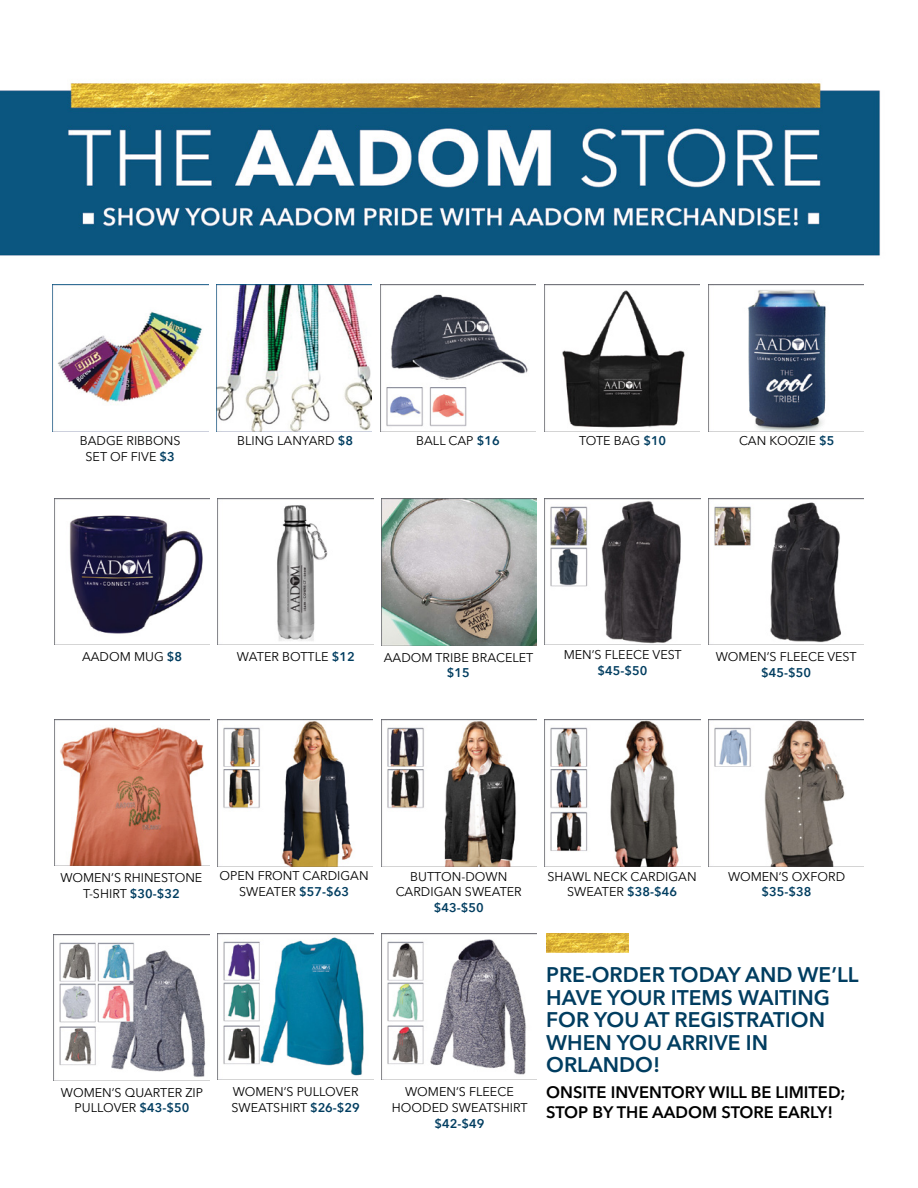
<style>
.page{position:relative;width:918px;height:1188px;background:#fff}
.page>*{position:absolute;margin:0;border:0;box-sizing:border-box;transform-origin:0 0}
.t1{font:600 21px/22.5px "Avenir Next LT Pro";color:#003d60}
.t2{font:600 16.5px/19.5px "Avenir Next LT Pro";color:#000}
.t3{font:12.6px/15.8px "Avenir Next LT Pro";color:#000;text-align:center}
.t4{font:600 12.6px "Avenir Next LT Pro";color:#003d60}
.s1{font-weight:600;color:#003d60}
</style>
<div class="page">
<img style="left:0;top:83px;width:880px;height:173px">
<img style="left:380px;top:285px;width:156px;height:146px">
<img style="left:544px;top:285px;width:156px;height:146px">
<img style="left:708px;top:285px;width:156px;height:146px">
<img style="left:708px;top:720px;width:156px;height:146px">
<img style="left:54px;top:719px;width:156px;height:147px">
<img style="left:381px;top:934px;width:156px;height:146px">
<img style="left:708px;top:498px;width:156px;height:147px">
<img style="left:545px;top:498px;width:156px;height:147px">
<img style="left:217px;top:720px;width:156px;height:146px">
<img style="left:381px;top:720px;width:156px;height:146px">
<img style="left:218px;top:934px;width:155px;height:146px">
<img style="left:545px;top:720px;width:155px;height:146px">
<img style="left:53px;top:285px;width:155px;height:145px">
<img style="left:216px;top:285px;width:156px;height:146px">
<img style="left:546px;top:934px;width:83px;height:18px">
<img style="left:54px;top:934px;width:155px;height:145px">
<img style="left:54px;top:498px;width:156px;height:147px">
<img style="left:218px;top:498px;width:155px;height:147px">
<img style="left:381px;top:499px;width:156px;height:146px">
<p class="t3" style="left:80px;top:433px;width:102px">BADGE RIBBONS<br>SET OF FIVE <span class="s1">$3</span></p>
<p class="t3" style="left:237px;top:433px;width:118px">BLING LANYARD <span class="s1">$8</span></p>
<p class="t3" style="left:416px;top:433px;width:85px">BALL CAP <span class="s1">$16</span></p>
<p class="t3" style="left:579px;top:433px;width:89px">TOTE BAG <span class="s1">$10</span></p>
<p class="t3" style="left:739px;top:433px;width:97px">CAN KOOZIE <span class="s1">$5</span></p>
<p class="t3" style="left:82px;top:648px;width:102px">AADOM MUG <span class="s1">$8</span></p>
<p class="t3" style="left:237px;top:649px;width:119px">WATER BOTTLE <span class="s1">$12</span></p>
<p class="t3" style="left:384px;top:649px;width:151px">AADOM TRIBE BRACELET</p>
<p class="t4" style="left:447px;top:665px;width:24px">$15</p>
<p class="t3" style="left:564px;top:647px;width:120px">MEN’S FLEECE VEST</p>
<p class="t4" style="left:598px;top:663px;width:51px">$45-$50</p>
<p class="t3" style="left:716px;top:649px;width:142px">WOMEN’S FLEECE VEST</p>
<p class="t4" style="left:761px;top:664px;width:51px">$45-$50</p>
<p class="t3" style="left:60px;top:870px;width:144px">WOMEN’S RHINESTONE<br>T-SHIRT <span class="s1">$30-$32</span></p>
<p class="t3" style="left:220px;top:868px;width:151px">OPEN FRONT CARDIGAN<br>SWEATER <span class="s1">$57-$63</span></p>
<p class="t3" style="left:396px;top:868px;width:128px">BUTTON-DOWN<br>CARDIGAN SWEATER</p>
<p class="t4" style="left:434px;top:900px;width:51px">$43-$50</p>
<p class="t3" style="left:547px;top:868px;width:151px">SHAWL NECK CARDIGAN<br>SWEATER <span class="s1">$38-$46</span></p>
<p class="t3" style="left:728px;top:868px;width:119px">WOMEN’S OXFORD</p>
<p class="t4" style="left:762px;top:884px;width:51px">$35-$38</p>
<p class="t3" style="left:61px;top:1084px;width:144px">WOMEN’S QUARTER ZIP<br>PULLOVER <span class="s1">$43-$50</span></p>
<p class="t3" style="left:231px;top:1084px;width:130px;text-align:left">WOMEN’S PULLOVER<br>SWEATSHIRT <span class="s1">$26-$29</span></p>
<p class="t3" style="left:392px;top:1084px;width:137px">WOMEN’S FLEECE<br>HOODED SWEATSHIRT</p>
<p class="t4" style="left:435px;top:1116px;width:51px">$42-$49</p>
<h1 class="t1" style="left:546px;top:963px;width:314px">PRE-ORDER TODAY AND WE’LL<br>HAVE YOUR ITEMS WAITING<br>FOR YOU AT REGISTRATION<br>WHEN YOU ARRIVE IN<br>ORLANDO!</h1>
<h2 class="t2" style="left:546px;top:1083px;width:301px">ONSITE INVENTORY WILL BE LIMITED;<br>STOP BY THE AADOM STORE EARLY!</h2>
</div>
